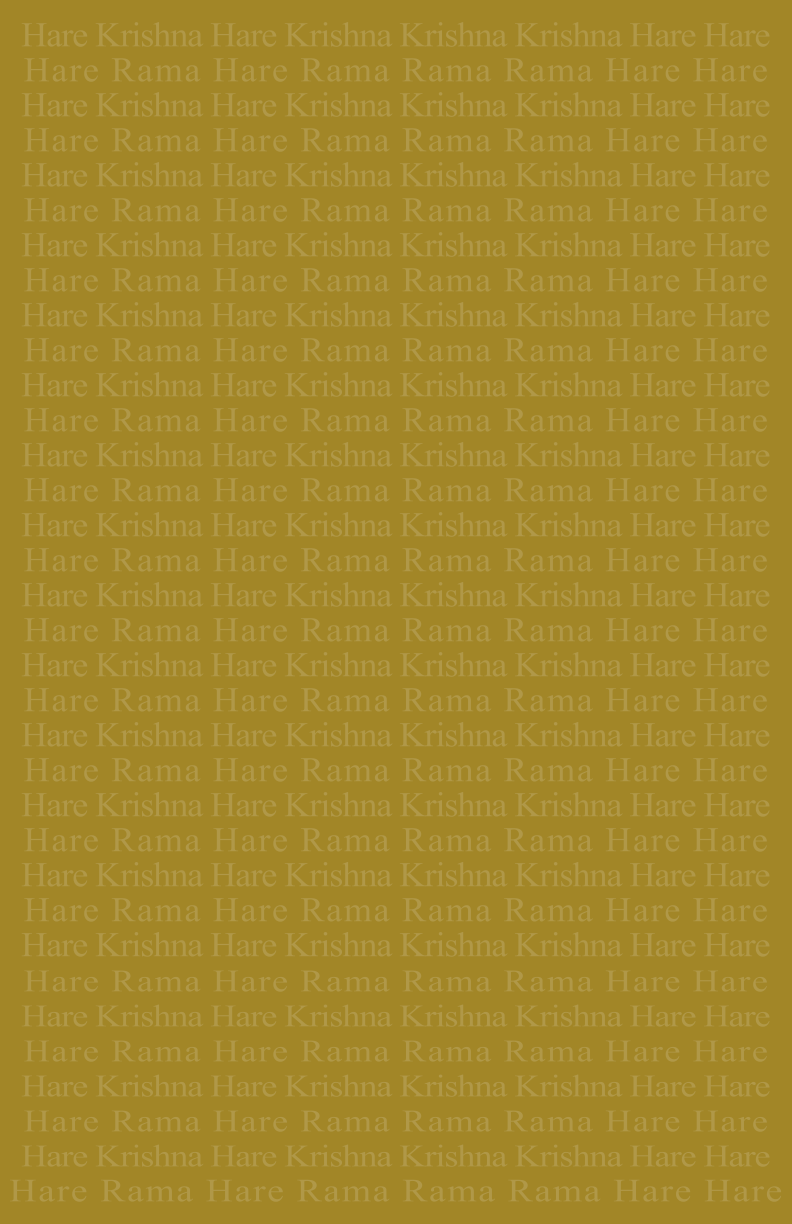
<style>
.page{position:relative;width:792px;height:1224px;background:#a28627}
.page>*{position:absolute;margin:0;border:0;box-sizing:border-box;transform-origin:0 0}
.t1{font:52px "Microsoft Himalaya";letter-spacing:-.02em;color:#b09848;scale:1.04 1}
.t2{font:52px "Microsoft Himalaya";letter-spacing:.03em;color:#b09848;scale:1.04 1}
.t3{font:48.6px "Microsoft Himalaya";letter-spacing:.03em;color:#b09848;scale:1.16 1}
.t4{font:46.8px/35px "Microsoft Himalaya";letter-spacing:-.02em;color:#b09848;text-align:justify;scale:1.16 1}
</style>
<div class="page">
<p class="t1" style="left:21px;top:-2px;width:722px">Hare Krishna Hare Krishna Krishna Krishna Hare Hare</p>
<p class="t2" style="left:24px;top:33px;width:717px">Hare Rama Hare Rama Rama Rama Hare Hare</p>
<p class="t1" style="left:21px;top:68px;width:722px">Hare Krishna Hare Krishna Krishna Krishna Hare Hare</p>
<p class="t2" style="left:24px;top:103px;width:717px">Hare Rama Hare Rama Rama Rama Hare Hare</p>
<p class="t1" style="left:21px;top:138px;width:722px">Hare Krishna Hare Krishna Krishna Krishna Hare Hare</p>
<p class="t2" style="left:24px;top:173px;width:717px">Hare Rama Hare Rama Rama Rama Hare Hare</p>
<p class="t1" style="left:21px;top:208px;width:722px">Hare Krishna Hare Krishna Krishna Krishna Hare Hare</p>
<p class="t2" style="left:24px;top:243px;width:717px">Hare Rama Hare Rama Rama Rama Hare Hare</p>
<p class="t1" style="left:21px;top:278px;width:722px">Hare Krishna Hare Krishna Krishna Krishna Hare Hare</p>
<p class="t2" style="left:24px;top:313px;width:717px">Hare Rama Hare Rama Rama Rama Hare Hare</p>
<p class="t1" style="left:21px;top:348px;width:722px">Hare Krishna Hare Krishna Krishna Krishna Hare Hare</p>
<p class="t2" style="left:24px;top:383px;width:717px">Hare Rama Hare Rama Rama Rama Hare Hare</p>
<p class="t1" style="left:21px;top:418px;width:722px">Hare Krishna Hare Krishna Krishna Krishna Hare Hare</p>
<p class="t2" style="left:24px;top:453px;width:717px">Hare Rama Hare Rama Rama Rama Hare Hare</p>
<p class="t1" style="left:21px;top:488px;width:722px">Hare Krishna Hare Krishna Krishna Krishna Hare Hare</p>
<p class="t2" style="left:24px;top:523px;width:717px">Hare Rama Hare Rama Rama Rama Hare Hare</p>
<p class="t1" style="left:21px;top:558px;width:722px">Hare Krishna Hare Krishna Krishna Krishna Hare Hare</p>
<p class="t2" style="left:24px;top:593px;width:717px">Hare Rama Hare Rama Rama Rama Hare Hare</p>
<p class="t1" style="left:21px;top:628px;width:722px">Hare Krishna Hare Krishna Krishna Krishna Hare Hare</p>
<p class="t2" style="left:24px;top:663px;width:717px">Hare Rama Hare Rama Rama Rama Hare Hare</p>
<p class="t1" style="left:21px;top:698px;width:722px">Hare Krishna Hare Krishna Krishna Krishna Hare Hare</p>
<p class="t2" style="left:24px;top:733px;width:717px">Hare Rama Hare Rama Rama Rama Hare Hare</p>
<p class="t1" style="left:21px;top:768px;width:722px">Hare Krishna Hare Krishna Krishna Krishna Hare Hare</p>
<p class="t2" style="left:24px;top:803px;width:717px">Hare Rama Hare Rama Rama Rama Hare Hare</p>
<p class="t1" style="left:21px;top:838px;width:722px">Hare Krishna Hare Krishna Krishna Krishna Hare Hare</p>
<p class="t2" style="left:24px;top:873px;width:717px">Hare Rama Hare Rama Rama Rama Hare Hare</p>
<p class="t1" style="left:21px;top:908px;width:722px">Hare Krishna Hare Krishna Krishna Krishna Hare Hare</p>
<p class="t4" style="left:21px;top:958px;width:648px">Hare Rama Hare Rama Rama Rama Hare Hare Hare Krishna Hare Krishna Krishna Krishna Hare Hare Hare Rama Hare Rama Rama Rama Hare Hare Hare Krishna Hare Krishna Krishna Krishna Hare Hare Hare Rama Hare Rama Rama Rama Hare Hare Hare Krishna Hare Krishna Krishna Krishna Hare Hare</p>
<p class="t3" style="left:9px;top:1156px;width:668px">Hare Rama Hare Rama Rama Rama Hare Hare</p>
</div>
